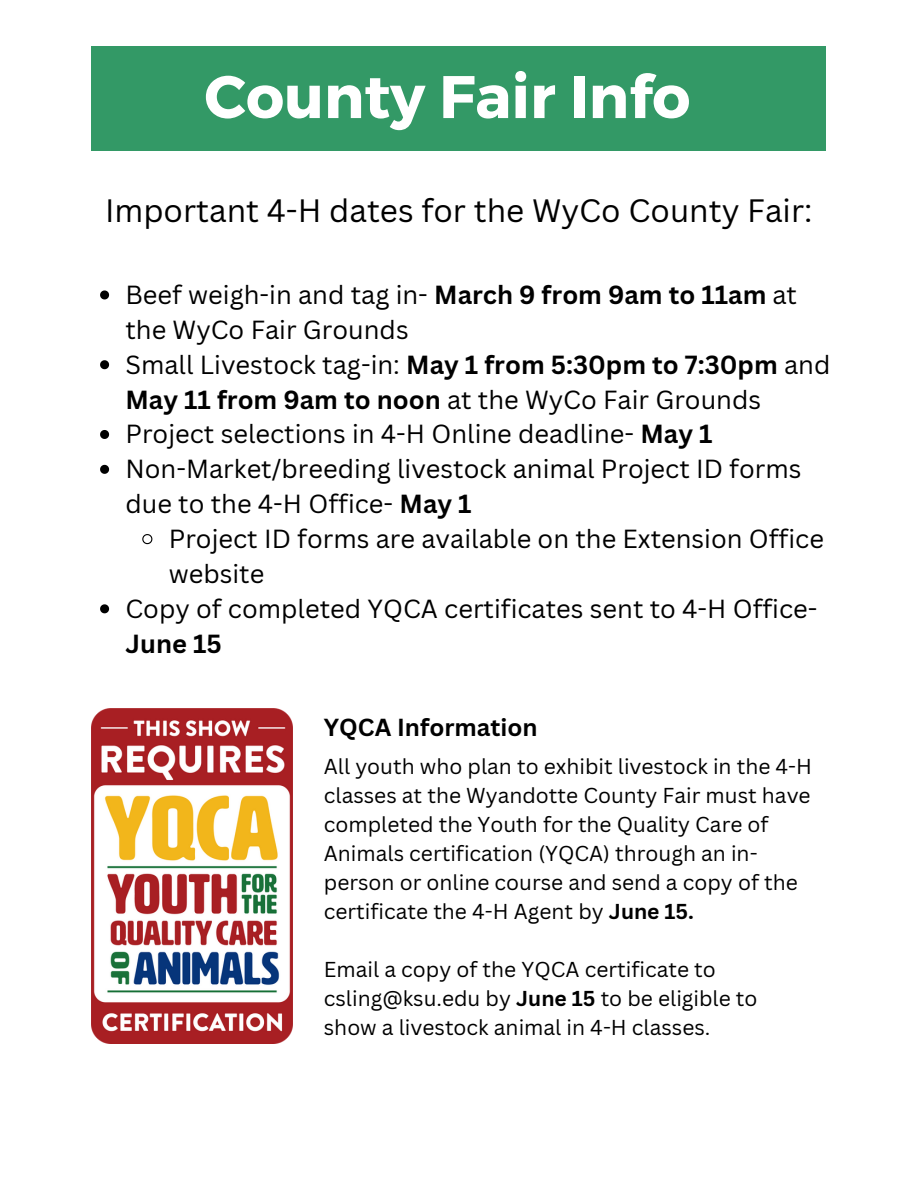
<style>
.page{position:relative;width:918px;height:1188px;background:#fff}
.page>*{position:absolute;margin:0;border:0;box-sizing:border-box;transform-origin:0 0}
.t1{font:700 60px "Montserrat";color:#fff}
.t2{font:31.5px "Canva Sans";color:#000}
.t3{font:25.5px/34.8px "Canva Sans";color:#000}
.t4{font:700 24px "Canva Sans";color:#000}
.t5{font:21px/29px "Canva Sans";color:#000}
.s1{font-weight:700}
</style>
<div class="page">
<div style="left:92px;top:47px;width:734px;height:103px;background:#396"></div>
<img style="left:92px;top:709px;width:200px;height:335px">
<svg style="left:100px;top:290px;width:9px;height:9px"></svg>
<svg style="left:100px;top:360px;width:9px;height:9px"></svg>
<svg style="left:100px;top:430px;width:9px;height:9px"></svg>
<svg style="left:100px;top:465px;width:9px;height:9px"></svg>
<svg style="left:142px;top:534px;width:11px;height:11px"></svg>
<svg style="left:100px;top:604px;width:9px;height:9px"></svg>
<h1 class="t1" style="left:204px;top:58px;width:487px">County Fair Info</h1>
<p class="t2" style="left:105px;top:188px;width:709px">Important 4-H dates for the WyCo County Fair:</p>
<p class="t3" style="left:125px;top:277px;width:673px">Beef weigh-in and tag in- <span class="s1">March 9 from 9am to 11am</span> at the WyCo Fair Grounds</p>
<p class="t3" style="left:125px;top:346px;width:707px">Small Livestock tag-in: <span class="s1">May 1 from 5:30pm to 7:30pm</span> and<br><span class="s1">May 11 from 9am to noon</span> at the WyCo Fair Grounds</p>
<p class="t3" style="left:125px;top:416px;width:589px">Project selections in 4-H Online deadline- <span class="s1">May 1</span></p>
<p class="t3" style="left:125px;top:451px;width:678px">Non-Market/breeding livestock animal Project ID forms due to the 4-H Office- <span class="s1">May 1</span></p>
<h3 class="t3" style="left:169px;top:521px;width:657px">Project ID forms are available on the Extension Office website</h3>
<p class="t3" style="left:125px;top:591px;width:694px">Copy of completed YQCA certificates sent to 4-H Office-<br><span class="s1">June 15</span></p>
<h2 class="t4" style="left:324px;top:710px;width:215px">YQCA Information</h2>
<p class="t5" style="left:324px;top:751px;width:490px">All youth who plan to exhibit livestock in the 4-H classes at the Wyandotte County Fair must have completed the Youth for the Quality Care of Animals certification (YQCA) through an in&shy;person or online course and send a copy of the certificate the 4-H Agent by <span class="s1">June 15.</span></p>
<p class="t5" style="left:324px;top:954px;width:435px">Email a copy of the YQCA certificate to csling@ksu.edu by <span class="s1">June 15</span> to be eligible to show a livestock animal in 4-H classes.</p>
</div>
